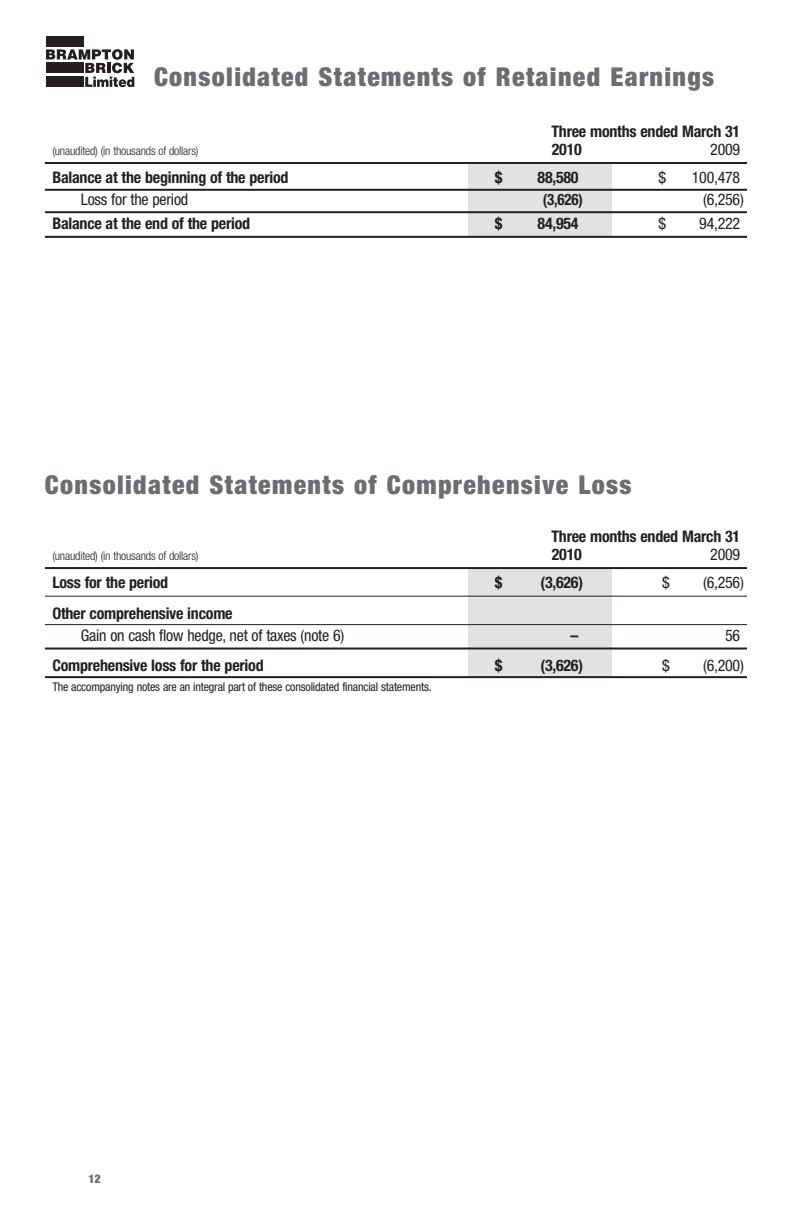
<style>
.page{position:relative;width:792px;height:1224px;background:#fff}
.page>*{position:absolute;margin:0;border:0;box-sizing:border-box;transform-origin:0 0}
.t1{font:900 condensed 26px "Helvetica Neue LT Std";letter-spacing:.05em;color:#6c6d70}
.t2{font:700 condensed 16px "Helvetica Neue LT Std";letter-spacing:-.015em;color:#231f20}
.t3{font:condensed 16px "Helvetica Neue LT Std";letter-spacing:-.015em;color:#231f20}
.t4{font:700 condensed 15.8px "Helvetica Neue LT Std";color:#231f20;scale:.95 1}
.t5{font:condensed 12px "Helvetica Neue LT Std";letter-spacing:-.015em;color:#231f20}
.t6{font:300 condensed 12px "Helvetica Neue LT Std";letter-spacing:-.015em;color:#231f20}
.t7{font:900 condensed 12px "Helvetica Neue LT Std";color:#6c6d70}
</style>
<div class="page">
<div style="left:46px;top:36px;width:37px;height:11px;background:#231f20"></div>
<svg style="left:46px;top:49px;width:88px;height:38px"></svg>
<div style="left:468px;top:163px;width:144px;height:73px;background:#e1e2e4"></div>
<div style="left:468px;top:569px;width:144px;height:107px;background:#e1e2e4"></div>
<hr style="left:45px;top:162px;width:702px;height:2px;background:#231f20">
<hr style="left:45px;top:189px;width:702px;height:2px;background:#231f20">
<hr style="left:45px;top:211px;width:702px;height:2px;background:#231f20">
<hr style="left:45px;top:236px;width:702px;height:2px;background:#231f20">
<hr style="left:45px;top:567px;width:702px;height:2px;background:#231f20">
<hr style="left:45px;top:596px;width:702px;height:1px;background:#231f20">
<hr style="left:45px;top:624px;width:702px;height:1px;background:#231f20">
<hr style="left:45px;top:648px;width:702px;height:2px;background:#231f20">
<hr style="left:45px;top:676px;width:702px;height:2px;background:#231f20">
<h1 class="t1" style="left:154px;top:67px;width:562px">Consolidated Statements of Retained Earnings</h1>
<p class="t2" style="left:552px;top:126px;width:190px">Three months ended March 31</p>
<p class="t6" style="left:52px;top:147px;width:148px">(unaudited) (in thousands of dollars)</p>
<p class="t2" style="left:552px;top:144px;width:32px">2010</p>
<p class="t3" style="left:710px;top:144px;width:32px">2009</p>
<p class="t2" style="left:52px;top:172px;width:238px">Balance at the beginning of the period</p>
<p class="t2" style="left:495px;top:172px;width:9px">$</p>
<p class="t2" style="left:538px;top:172px;width:43px">88,580</p>
<p class="t3" style="left:658px;top:172px;width:9px">$</p>
<p class="t3" style="left:692px;top:172px;width:50px">100,478</p>
<p class="t3" style="left:81px;top:194px;width:109px">Loss for the period</p>
<p class="t4" style="left:543px;top:194px;width:43px">(3,626)</p>
<p class="t3" style="left:703px;top:194px;width:42px">(6,256)</p>
<p class="t2" style="left:52px;top:218px;width:199px">Balance at the end of the period</p>
<p class="t2" style="left:495px;top:218px;width:9px">$</p>
<p class="t2" style="left:538px;top:218px;width:43px">84,954</p>
<p class="t3" style="left:658px;top:218px;width:9px">$</p>
<p class="t3" style="left:699px;top:218px;width:43px">94,222</p>
<h1 class="t1" style="left:45px;top:475px;width:588px">Consolidated Statements of Comprehensive Loss</h1>
<p class="t2" style="left:552px;top:531px;width:190px">Three months ended March 31</p>
<p class="t6" style="left:52px;top:552px;width:148px">(unaudited) (in thousands of dollars)</p>
<p class="t2" style="left:552px;top:549px;width:32px">2010</p>
<p class="t3" style="left:710px;top:549px;width:32px">2009</p>
<p class="t2" style="left:52px;top:577px;width:117px">Loss for the period</p>
<p class="t2" style="left:495px;top:577px;width:9px">$</p>
<p class="t2" style="left:541px;top:577px;width:44px">(3,626)</p>
<p class="t3" style="left:662px;top:577px;width:9px">$</p>
<p class="t3" style="left:703px;top:577px;width:42px">(6,256)</p>
<p class="t2" style="left:52px;top:607px;width:182px">Other comprehensive income</p>
<p class="t3" style="left:81px;top:629px;width:265px">Gain on cash flow hedge, net of taxes (note 6)</p>
<p class="t2" style="left:571px;top:629px;width:9px">–</p>
<p class="t3" style="left:725px;top:629px;width:17px">56</p>
<p class="t2" style="left:52px;top:659px;width:213px">Comprehensive loss for the period</p>
<p class="t2" style="left:495px;top:659px;width:9px">$</p>
<p class="t2" style="left:541px;top:659px;width:44px">(3,626)</p>
<p class="t3" style="left:662px;top:659px;width:9px">$</p>
<p class="t3" style="left:703px;top:659px;width:42px">(6,200)</p>
<p class="t5" style="left:52px;top:682px;width:381px">The accompanying notes are an integral part of these consolidated financial statements.</p>
<p class="t7" style="left:88px;top:1174px;width:14px">12</p>
</div>
